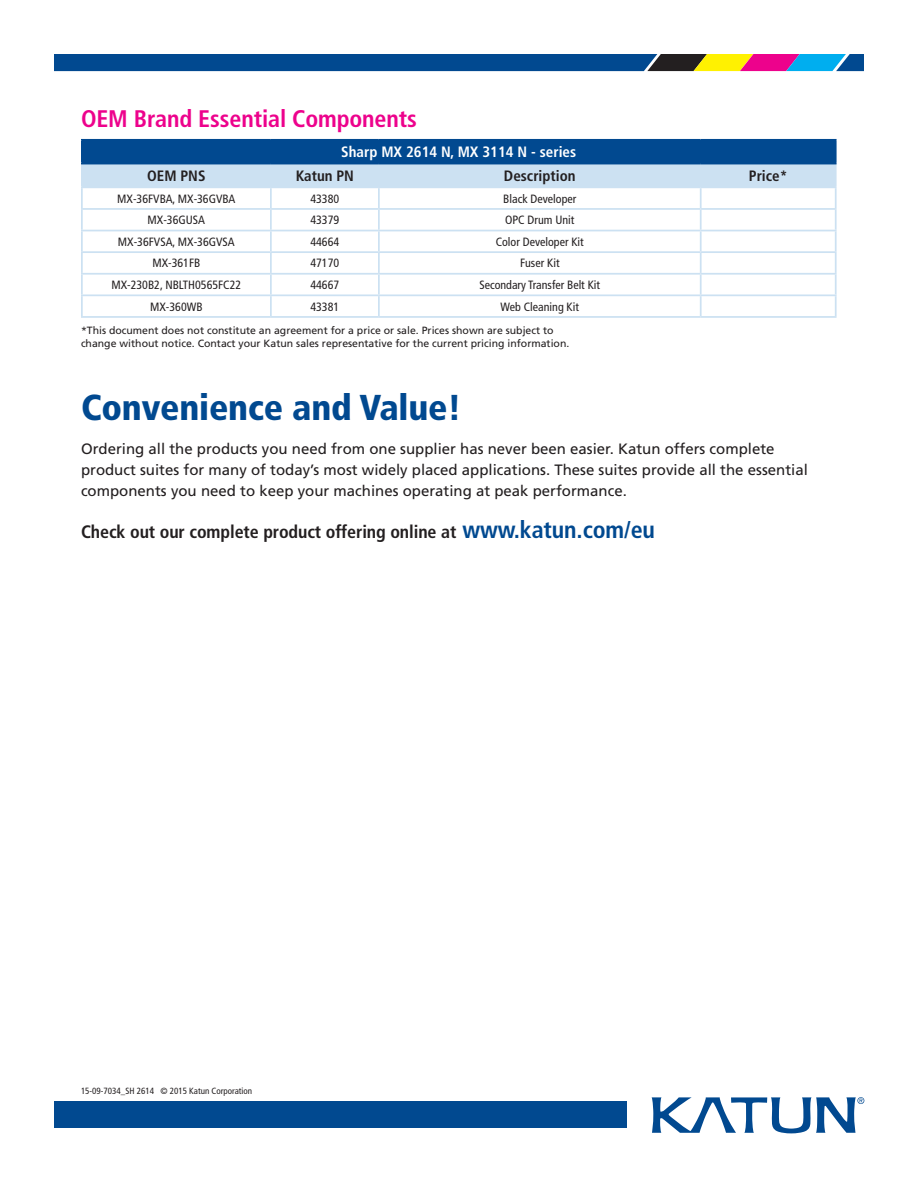
<style>
.page{position:relative;width:918px;height:1188px;background:#fff}
.page>*{position:absolute;margin:0;border:0;box-sizing:border-box;transform-origin:0 0}
.t1{font:900 condensed 36px "Frutiger";letter-spacing:-.005em;color:#014990}
.t2{font:700 condensed 24px "Frutiger";letter-spacing:-.005em;color:#ed028c}
.t3{font:700 condensed 18px "Frutiger";letter-spacing:-.005em;color:#231f20}
.t4{font:15px/21px "Frutiger";color:#231f20}
.t5{font:700 condensed 15px "Frutiger";color:#231f20}
.t6{font:700 condensed 15px "Frutiger";color:#fff}
.t7{font:condensed 12px "Frutiger";color:#231f20}
.t8{font:10.5px/12.6px "Frutiger";color:#231f20}
.t9{font:condensed 9px "Frutiger";color:#231f20}
.s1{font-size:24px;color:#014990}
</style>
<div class="page">
<div style="left:82px;top:140px;width:754px;height:24px;background:#014990"></div>
<div style="left:83px;top:164px;width:752px;height:22px;background:#cce1f2"></div>
<hr style="left:270px;top:164px;width:2px;height:22px;background:#cce1f2">
<hr style="left:378px;top:164px;width:2px;height:22px;background:#cce1f2">
<hr style="left:81px;top:188px;width:2px;height:20px;background:#cce1f2">
<hr style="left:378px;top:188px;width:2px;height:20px;background:#cce1f2">
<hr style="left:81px;top:210px;width:2px;height:20px;background:#cce1f2">
<hr style="left:378px;top:210px;width:2px;height:20px;background:#cce1f2">
<hr style="left:81px;top:231px;width:2px;height:20px;background:#cce1f2">
<hr style="left:378px;top:231px;width:2px;height:20px;background:#cce1f2">
<hr style="left:81px;top:253px;width:2px;height:20px;background:#cce1f2">
<hr style="left:378px;top:253px;width:2px;height:20px;background:#cce1f2">
<svg style="left:81px;top:275px;width:2px;height:19px"></svg>
<svg style="left:378px;top:275px;width:2px;height:19px"></svg>
<hr style="left:81px;top:296px;width:2px;height:20px;background:#cce1f2">
<hr style="left:378px;top:296px;width:2px;height:20px;background:#cce1f2">
<hr style="left:81px;top:164px;width:2px;height:22px;background:#cce1f2">
<hr style="left:700px;top:164px;width:2px;height:22px;background:#cce1f2">
<hr style="left:835px;top:164px;width:2px;height:22px;background:#cce1f2">
<hr style="left:81px;top:186px;width:190px;height:2px;background:#cce1f2">
<hr style="left:271px;top:186px;width:108px;height:2px;background:#cce1f2">
<hr style="left:379px;top:186px;width:322px;height:2px;background:#cce1f2">
<hr style="left:701px;top:186px;width:136px;height:2px;background:#cce1f2">
<hr style="left:270px;top:188px;width:2px;height:20px;background:#cce1f2">
<hr style="left:700px;top:188px;width:2px;height:20px;background:#cce1f2">
<hr style="left:835px;top:188px;width:2px;height:20px;background:#cce1f2">
<hr style="left:81px;top:208px;width:190px;height:2px;background:#cce1f2">
<hr style="left:271px;top:208px;width:108px;height:2px;background:#cce1f2">
<hr style="left:270px;top:210px;width:2px;height:20px;background:#cce1f2">
<hr style="left:379px;top:208px;width:322px;height:2px;background:#cce1f2">
<hr style="left:701px;top:208px;width:136px;height:2px;background:#cce1f2">
<hr style="left:700px;top:210px;width:2px;height:20px;background:#cce1f2">
<hr style="left:835px;top:210px;width:2px;height:20px;background:#cce1f2">
<hr style="left:81px;top:230px;width:190px;height:1px;background:#cce1f2">
<hr style="left:271px;top:230px;width:108px;height:1px;background:#cce1f2">
<hr style="left:270px;top:231px;width:2px;height:20px;background:#cce1f2">
<hr style="left:379px;top:230px;width:322px;height:1px;background:#cce1f2">
<hr style="left:701px;top:230px;width:136px;height:1px;background:#cce1f2">
<hr style="left:700px;top:231px;width:2px;height:20px;background:#cce1f2">
<hr style="left:835px;top:231px;width:2px;height:20px;background:#cce1f2">
<hr style="left:81px;top:251px;width:190px;height:2px;background:#cce1f2">
<hr style="left:271px;top:251px;width:108px;height:2px;background:#cce1f2">
<hr style="left:270px;top:253px;width:2px;height:20px;background:#cce1f2">
<hr style="left:379px;top:251px;width:322px;height:2px;background:#cce1f2">
<hr style="left:701px;top:251px;width:136px;height:2px;background:#cce1f2">
<hr style="left:700px;top:253px;width:2px;height:20px;background:#cce1f2">
<hr style="left:835px;top:253px;width:2px;height:20px;background:#cce1f2">
<hr style="left:81px;top:273px;width:190px;height:2px;background:#cce1f2">
<hr style="left:271px;top:273px;width:108px;height:2px;background:#cce1f2">
<svg style="left:270px;top:275px;width:2px;height:19px"></svg>
<hr style="left:379px;top:273px;width:322px;height:2px;background:#cce1f2">
<hr style="left:701px;top:273px;width:136px;height:2px;background:#cce1f2">
<svg style="left:700px;top:275px;width:2px;height:19px"></svg>
<svg style="left:835px;top:275px;width:2px;height:19px"></svg>
<hr style="left:81px;top:294px;width:190px;height:2px;background:#cce1f2">
<hr style="left:271px;top:294px;width:108px;height:2px;background:#cce1f2">
<hr style="left:270px;top:296px;width:2px;height:20px;background:#cce1f2">
<hr style="left:379px;top:294px;width:322px;height:2px;background:#cce1f2">
<hr style="left:701px;top:294px;width:136px;height:2px;background:#cce1f2">
<hr style="left:700px;top:296px;width:2px;height:20px;background:#cce1f2">
<hr style="left:835px;top:296px;width:2px;height:20px;background:#cce1f2">
<hr style="left:81px;top:316px;width:190px;height:2px;background:#cce1f2">
<hr style="left:271px;top:316px;width:108px;height:2px;background:#cce1f2">
<hr style="left:379px;top:316px;width:322px;height:2px;background:#cce1f2">
<hr style="left:701px;top:316px;width:136px;height:2px;background:#cce1f2">
<hr style="left:81px;top:139px;width:190px;height:2px;background:#014990">
<hr style="left:81px;top:141px;width:2px;height:22px;background:#014990">
<hr style="left:271px;top:139px;width:108px;height:2px;background:#014990">
<hr style="left:379px;top:139px;width:322px;height:2px;background:#014990">
<hr style="left:701px;top:139px;width:136px;height:2px;background:#014990">
<hr style="left:835px;top:141px;width:2px;height:22px;background:#014990">
<hr style="left:81px;top:163px;width:190px;height:1px;background:#014990">
<hr style="left:701px;top:163px;width:136px;height:1px;background:#014990">
<svg style="left:54px;top:54px;width:810px;height:17px;background:#215387"></svg>
<svg style="left:651px;top:1097px;width:213px;height:37px"></svg>
<div style="left:54px;top:1101px;width:572px;height:27px;background:#014990"></div>
<p class="t2" style="left:81px;top:104px;width:337px">OEM Brand Essential Components</p>
<p class="t6" style="left:341px;top:143px;width:236px">Sharp MX 2614 N, MX 3114 N - series</p>
<p class="t5" style="left:147px;top:167px;width:60px">OEM PNS</p>
<p class="t5" style="left:296px;top:167px;width:60px">Katun PN</p>
<p class="t5" style="left:504px;top:167px;width:73px">Description</p>
<p class="t5" style="left:749px;top:167px;width:40px">Price*</p>
<p class="t7" style="left:117px;top:191px;width:120px">MX-36FVBA, MX-36GVBA</p>
<p class="t7" style="left:310px;top:191px;width:30px">43380</p>
<p class="t7" style="left:503px;top:191px;width:75px">Black Developer</p>
<p class="t7" style="left:148px;top:213px;width:59px">MX-36GUSA</p>
<p class="t7" style="left:310px;top:213px;width:30px">43379</p>
<p class="t7" style="left:505px;top:213px;width:71px">OPC Drum Unit</p>
<p class="t7" style="left:118px;top:235px;width:118px">MX-36FVSA, MX-36GVSA</p>
<p class="t7" style="left:310px;top:235px;width:30px">44664</p>
<p class="t7" style="left:496px;top:235px;width:90px">Color Developer Kit</p>
<p class="t7" style="left:152px;top:256px;width:49px">MX-361FB</p>
<p class="t7" style="left:310px;top:256px;width:30px">47170</p>
<p class="t7" style="left:520px;top:256px;width:41px">Fuser Kit</p>
<p class="t7" style="left:111px;top:278px;width:131px">MX-230B2, NBLTH0565FC22</p>
<p class="t7" style="left:310px;top:278px;width:30px">44667</p>
<p class="t7" style="left:479px;top:278px;width:122px">Secondary Transfer Belt Kit</p>
<p class="t7" style="left:150px;top:299px;width:54px">MX-360WB</p>
<p class="t7" style="left:310px;top:299px;width:30px">43381</p>
<p class="t7" style="left:500px;top:299px;width:80px">Web Cleaning Kit</p>
<p class="t8" style="left:81px;top:324px;width:490px">*This document does not constitute an agreement for a price or sale. Prices shown are subject to change without notice. Contact your Katun sales representative for the current pricing information.</p>
<p class="t1" style="left:81px;top:385px;width:382px">Convenience and Value!</p>
<p class="t4" style="left:81px;top:438px;width:728px">Ordering all the products you need from one supplier has never been easier. Katun offers complete product suites for many of today’s most widely placed applications. These suites provide all the essential components you need to keep your machines operating at peak performance.</p>
<p class="t3" style="left:81px;top:521px;width:576px">Check out our complete product offering online at <span class="s1">www.katun.com/eu</span></p>
<p class="t9" style="left:81px;top:1086px;width:173px">15-09-7034_SH 2614 © 2015 Katun Corporation</p>
</div>
